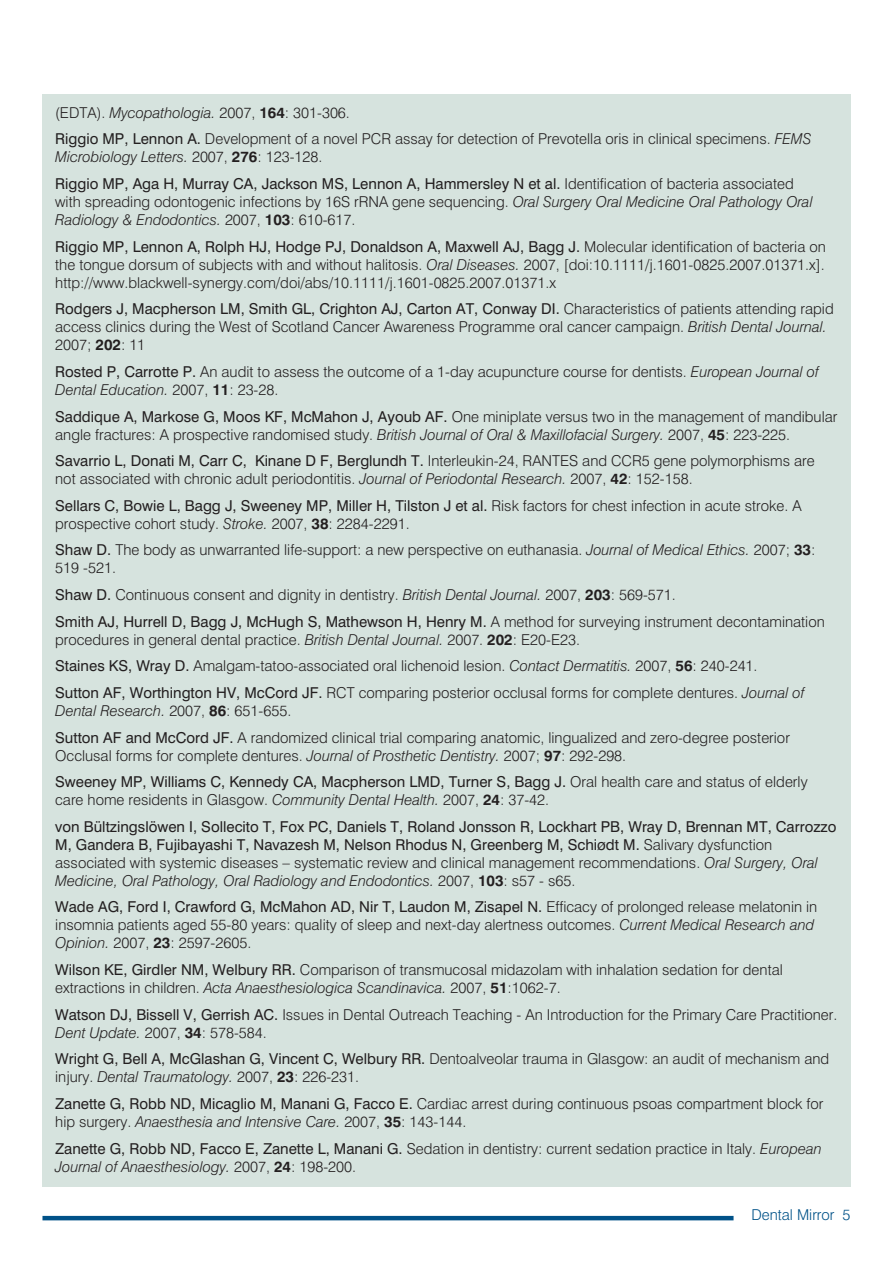
<style>
.page{position:relative;width:893px;height:1263px;background:#fff}
.page>*{position:absolute;margin:0;border:0;box-sizing:border-box;transform-origin:0 0}
.t1{font:300 15px/18px "Swiss 721 BT";color:#231f20}
.t2{font:15px/26.7px "Swiss 721 BT";color:#231f20}
.t3{font:300 15px "Swiss 721 BT";color:#005288}
.s1{font-style:italic}
.s2{font-weight:700}
.s3{font-weight:400}
.s4{font-weight:300;font-style:italic}
.s5{font-weight:300}
</style>
<div class="page">
<div style="left:42px;top:94px;width:808px;height:1092px;background:#d6e3de"></div>
<hr style="left:42px;top:1216px;width:691px;height:4px;background:#005288">
<p class="t1" style="left:55px;top:100px;width:758px;line-height:26.7px">(EDTA). <span class="s1">Mycopathologia.</span> 2007, <span class="s2">164</span>: 301-306.<br><span class="s3">Riggio MP, Lennon A.</span> Development of a novel PCR assay for detection of Prevotella oris in clinical specimens. <span class="s1">FEMS</span></p>
<p class="t2" style="left:55px;top:144px;width:740px"><span class="s4">Microbiology Letters.</span> <span class="s5">2007,</span> <span class="s2">276</span><span class="s5">: 123-128.<br></span>Riggio MP, Aga H, Murray CA, Jackson MS, Lennon A, Hammersley N et al. <span class="s5">Identification of bacteria associated</span></p>
<p class="t1" style="left:55px;top:194px;width:759px">with spreading odontogenic infections by 16S rRNA gene sequencing. <span class="s1">Oral Surgery Oral Medicine Oral Pathology Oral<br>Radiology &amp; Endodontics.</span> 2007, <span class="s2">103</span>: 610-617.</p>
<p class="t1" style="left:55px;top:238px;width:772px;text-align:justify"><span class="s3">Riggio MP, Lennon A, Rolph HJ, Hodge PJ, Donaldson A, Maxwell AJ, Bagg J.</span> Molecular identification of bacteria on the tongue dorsum of subjects with and without halitosis. <span class="s1">Oral Diseases.</span> 2007, [doi:10.1111/j.1601-0825.2007.01371.x]. http://www.blackwell-synergy.com/doi/abs/10.1111/j.1601-0825.2007.01371.x</p>
<p class="t1" style="left:55px;top:301px;width:780px"><span class="s3">Rodgers J, Macpherson LM, Smith GL, Crighton AJ, Carton AT, Conway DI.</span> Characteristics of patients attending rapid access clinics during the West of Scotland Cancer Awareness Programme oral cancer campaign. <span class="s1">British Dental Journal.<br></span>2007; <span class="s2">202</span>: 11</p>
<p class="t1" style="left:55px;top:363px;width:765px"><span class="s3">Rosted P, Carrotte P.</span> An audit to assess the outcome of a 1-day acupuncture course for dentists. <span class="s1">European Journal of<br>Dental Education.</span> 2007, <span class="s2">11</span>: 23-28.</p>
<p class="t1" style="left:55px;top:408px;width:784px"><span class="s3">Saddique A, Markose G, Moos KF, McMahon J, Ayoub AF.</span> One miniplate versus two in the management of mandibular angle fractures: A prospective randomised study. <span class="s1">British Journal of Oral &amp; Maxillofacial Surgery.</span> 2007, <span class="s2">45</span>: 223-225.</p>
<p class="t1" style="left:55px;top:453px;width:761px"><span class="s3">Savarrio L, Donati M, Carr C, Kinane D F, Berglundh T.</span> Interleukin-24, RANTES and CCR5 gene polymorphisms are not associated with chronic adult periodontitis. <span class="s1">Journal of Periodontal Research.</span> 2007, <span class="s2">42</span>: 152-158.</p>
<p class="t1" style="left:55px;top:497px;width:748px"><span class="s3">Sellars C, Bowie L, Bagg J, Sweeney MP, Miller H, Tilston J et al.</span> Risk factors for chest infection in acute stroke. A prospective cohort study. <span class="s1">Stroke.</span> 2007, <span class="s2">38</span>: 2284-2291.</p>
<p class="t1" style="left:55px;top:542px;width:762px"><span class="s3">Shaw D.</span> The body as unwarranted life-support: a new perspective on euthanasia. <span class="s1">Journal of Medical Ethics.</span> 2007; <span class="s2">33</span>:<br>519 -521.</p>
<p class="t1" style="left:55px;top:582px;width:771px;line-height:26.7px"><span class="s3">Shaw D.</span> Continuous consent and dignity in dentistry. <span class="s1">British Dental Journal.</span> 2007, <span class="s2">203</span>: 569-571.<br><span class="s3">Smith AJ, Hurrell D, Bagg J, McHugh S, Mathewson H, Henry M.</span> A method for surveying instrument decontamination</p>
<p class="t1" style="left:55px;top:627px;width:751px;line-height:26.7px">procedures in general dental practice. <span class="s1">British Dental Journal.</span> 2007. <span class="s2">202</span>: E20-E23.<br><span class="s3">Staines KS, Wray D.</span> Amalgam-tatoo-associated oral lichenoid lesion. <span class="s1">Contact Dermatitis.</span> 2007, <span class="s2">56</span>: 240-241.<br><span class="s3">Sutton AF, Worthington HV, McCord JF.</span> RCT comparing posterior occlusal forms for complete dentures. <span class="s1">Journal of</span></p>
<p class="t1" style="left:55px;top:698px;width:736px;line-height:26.7px"><span class="s1">Dental Research.</span> 2007, <span class="s2">86</span>: 651-655.<br><span class="s3">Sutton AF and McCord JF.</span> A randomized clinical trial comparing anatomic, lingualized and zero-degree posterior</p>
<p class="t1" style="left:55px;top:743px;width:754px;line-height:26.5px">Occlusal forms for complete dentures. <span class="s1">Journal of Prosthetic Dentistry.</span> 2007; <span class="s2">97</span>: 292-298.<br><span class="s3">Sweeney MP, Williams C, Kennedy CA, Macpherson LMD, Turner S, Bagg J.</span> Oral health care and status of elderly</p>
<p class="t2" style="left:55px;top:787px;width:783px"><span class="s5">care home residents in Glasgow.</span> <span class="s4">Community Dental Health.</span> <span class="s5">2007,</span> <span class="s2">24</span><span class="s5">: 37-42.<br></span>von Bültzingslöwen I, Sollecito T, Fox PC, Daniels T, Roland Jonsson R, Lockhart PB, Wray D, Brennan MT, Carrozzo</p>
<p class="t1" style="left:55px;top:836px;width:764px"><span class="s3">M, Gandera B, Fujibayashi T, Navazesh M, Nelson Rhodus N, Greenberg M, Schiødt M.</span> Salivary dysfunction associated with systemic diseases – systematic review and clinical management recommendations. <span class="s1">Oral Surgery, Oral<br>Medicine, Oral Pathology, Oral Radiology and Endodontics.</span> 2007, <span class="s2">103</span>: s57 - s65.</p>
<p class="t1" style="left:55px;top:899px;width:764px"><span class="s3">Wade AG, Ford I, Crawford G, McMahon AD, Nir T, Laudon M, Zisapel N.</span> Efficacy of prolonged release melatonin in insomnia patients aged 55-80 years: quality of sleep and next-day alertness outcomes. <span class="s1">Current Medical Research and<br>Opinion.</span> 2007, <span class="s2">23</span>: 2597-2605.</p>
<p class="t1" style="left:55px;top:962px;width:729px"><span class="s3">Wilson KE, Girdler NM, Welbury RR.</span> Comparison of transmucosal midazolam with inhalation sedation for dental extractions in children. <span class="s1">Acta Anaesthesiologica Scandinavica.</span> 2007, <span class="s2">51</span>:1062-7.</p>
<p class="t1" style="left:55px;top:1006px;width:784px"><span class="s3">Watson DJ, Bissell V, Gerrish AC.</span> Issues in Dental Outreach Teaching - An Introduction for the Primary Care Practitioner.<br><span class="s1">Dent Update.</span> 2007, <span class="s2">34</span>: 578-584.</p>
<p class="t1" style="left:55px;top:1051px;width:775px"><span class="s3">Wright G, Bell A, McGlashan G, Vincent C, Welbury RR.</span> Dentoalveolar trauma in Glasgow: an audit of mechanism and injury. <span class="s1">Dental Traumatology.</span> 2007, <span class="s2">23</span>: 226-231.</p>
<p class="t1" style="left:55px;top:1095px;width:770px"><span class="s3">Zanette G, Robb ND, Micaglio M, Manani G, Facco E.</span> Cardiac arrest during continuous psoas compartment block for hip surgery. <span class="s1">Anaesthesia and Intensive Care.</span> 2007, <span class="s2">35</span>: 143-144.</p>
<p class="t1" style="left:55px;top:1140px;width:768px"><span class="s3">Zanette G, Robb ND, Facco E, Zanette L, Manani G.</span> Sedation in dentistry: current sedation practice in Italy. <span class="s1">European<br>Journal of Anaesthesiology.</span> 2007, <span class="s2">24</span>: 198-200.</p>
<p class="t3" style="left:751px;top:1209px;width:101px">Dental Mirror 5</p>
</div>
